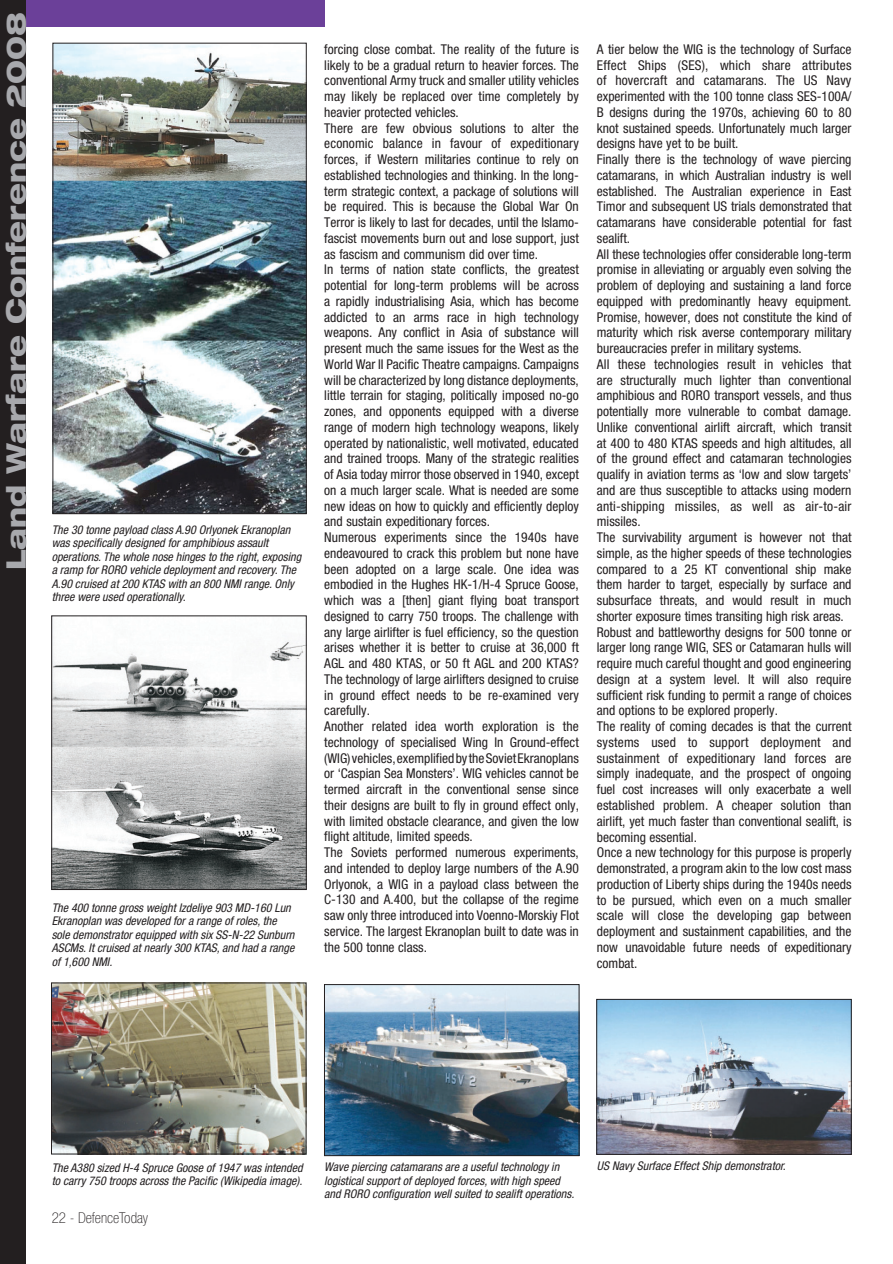
<style>
.page{position:relative;width:893px;height:1264px;background:#fff}
.page>*{position:absolute;margin:0;border:0;box-sizing:border-box;transform-origin:0 0}
.t1{font:800 expanded 27px "Helvetica Neue";color:#a8a9ad}
.t2{font:100 condensed 15px "Helvetica Neue";color:#231f20}
.t3{font:condensed 13.5px/15.8px "Helvetica Neue";color:#231f20}
.t4{font:italic condensed 12px/13.5px "Helvetica Neue";color:#231f20}
</style>
<div class="page">
<div style="left:0;top:0;width:325px;height:26px;background:#6b4099"></div>
<div style="left:0;top:0;width:25px;height:1264px;background:#231f20"></div>
<img style="left:55px;top:45px;width:249px;height:467px">
<div style="left:53px;top:43px;width:253px;height:471px;border:1px solid #231f20"></div>
<img style="left:54px;top:641px;width:250px;height:247px">
<img style="left:326px;top:986px;width:251px;height:168px">
<div style="left:324px;top:984px;width:255px;height:172px;border:1px solid #231f20"></div>
<img style="left:598px;top:1001px;width:251px;height:151px">
<div style="left:596px;top:999px;width:255px;height:155px;border:1px solid #231f20"></div>
<img style="left:53px;top:985px;width:251px;height:167px">
<div style="left:51px;top:983px;width:255px;height:171px;border:1px solid #231f20"></div>
<h1 class="t1" style="left:6px;top:570px;width:560px;rotate:-90deg">Land Warfare Conference 2008</h1>
<p class="t4" style="left:52px;top:523px;width:251px">The 30 tonne payload class A.90 Orlyonek Ekranoplan was specifically designed for amphibious assault operations. The whole nose hinges to the right, exposing a ramp for RORO vehicle deployment and recovery. The A.90 cruised at 200 KTAS with an 800 NMI range. Only three were used operationally.</p>
<p class="t4" style="left:52px;top:902px;width:244px">The 400 tonne gross weight Izdeliye 903 MD-160 Lun Ekranoplan was developed for a range of roles, the sole demonstrator equipped with six SS-N-22 Sunburn ASCMs. It cruised at nearly 300 KTAS, and had a range of 1,600 NMI.</p>
<p class="t3" style="left:324px;top:42px;width:256px">forcing close combat. The reality of the future is likely to be a gradual return to heavier forces. The conventional Army truck and smaller utility vehicles may likely be replaced over time completely by heavier protected vehicles.<br>There are few obvious solutions to alter the economic balance in favour of expeditionary forces, if Western militaries continue to rely on established technologies and thinking. In the long&shy;term strategic context, a package of solutions will be required. This is because the Global War On Terror is likely to last for decades, until the Islamo&shy;fascist movements burn out and lose support, just as fascism and communism did over time.<br>In terms of nation state conflicts, the greatest potential for long-term problems will be across a rapidly industrialising Asia, which has become addicted to an arms race in high technology weapons. Any conflict in Asia of substance will present much the same issues for the West as the World War II Pacific Theatre campaigns. Campaigns will be characterized by long distance deployments, little terrain for staging, politically imposed no-go zones, and opponents equipped with a diverse range of modern high technology weapons, likely operated by nationalistic, well motivated, educated and trained troops. Many of the strategic realities of Asia today mirror those observed in 1940, except on a much larger scale. What is needed are some new ideas on how to quickly and efficiently deploy and sustain expeditionary forces.<br>Numerous experiments since the 1940s have endeavoured to crack this problem but none have been adopted on a large scale. One idea was embodied in the Hughes HK-1/H-4 Spruce Goose, which was a [then] giant flying boat transport designed to carry 750 troops. The challenge with any large airlifter is fuel efficiency, so the question arises whether it is better to cruise at 36,000 ft AGL and 480 KTAS, or 50 ft AGL and 200 KTAS?<br>The technology of large airlifters designed to cruise in ground effect needs to be re-examined very carefully.<br>Another related idea worth exploration is the technology of specialised Wing In Ground-effect (WIG) vehicles, exemplified by the Soviet Ekranoplans or ‘Caspian Sea Monsters’. WIG vehicles cannot be termed aircraft in the conventional sense since their designs are built to fly in ground effect only, with limited obstacle clearance, and given the low flight altitude, limited speeds.<br>The Soviets performed numerous experiments, and intended to deploy large numbers of the A.90<br>Orlyonok, a WIG in a payload class between the C-130 and A.400, but the collapse of the regime saw only three introduced into Voenno-Morskiy Flot service. The largest Ekranoplan built to date was in the 500 tonne class.</p>
<p class="t3" style="left:597px;top:42px;width:256px">A tier below the WIG is the technology of Surface Effect Ships (SES), which share attributes of hovercraft and catamarans. The US Navy experimented with the 100 tonne class SES-100A/ B designs during the 1970s, achieving 60 to 80 knot sustained speeds. Unfortunately much larger designs have yet to be built.<br>Finally there is the technology of wave piercing catamarans, in which Australian industry is well established. The Australian experience in East Timor and subsequent US trials demonstrated that catamarans have considerable potential for fast sealift.<br>All these technologies offer considerable long-term promise in alleviating or arguably even solving the problem of deploying and sustaining a land force equipped with predominantly heavy equipment.<br>Promise, however, does not constitute the kind of maturity which risk averse contemporary military bureaucracies prefer in military systems.<br>All these technologies result in vehicles that are structurally much lighter than conventional amphibious and RORO transport vessels, and thus potentially more vulnerable to combat damage.<br>Unlike conventional airlift aircraft, which transit at 400 to 480 KTAS speeds and high altitudes, all of the ground effect and catamaran technologies qualify in aviation terms as ‘low and slow targets’ and are thus susceptible to attacks using modern anti-shipping missiles, as well as air-to-air missiles.<br>The survivability argument is however not that simple, as the higher speeds of these technologies compared to a 25 KT conventional ship make them harder to target, especially by surface and subsurface threats, and would result in much shorter exposure times transiting high risk areas.<br>Robust and battleworthy designs for 500 tonne or larger long range WIG, SES or Catamaran hulls will require much careful thought and good engineering design at a system level. It will also require sufficient risk funding to permit a range of choices and options to be explored properly.<br>The reality of coming decades is that the current systems used to support deployment and sustainment of expeditionary land forces are simply inadequate, and the prospect of ongoing fuel cost increases will only exacerbate a well established problem. A cheaper solution than airlift, yet much faster than conventional sealift, is becoming essential.<br>Once a new technology for this purpose is properly demonstrated, a program akin to the low cost mass production of Liberty ships during the 1940s needs to be pursued, which even on a much smaller scale will close the developing gap between deployment and sustainment capabilities, and the now unavoidable future needs of expeditionary combat.</p>
<p class="t4" style="left:52px;top:1162px;width:252px">The A380 sized H-4 Spruce Goose of 1947 was intended to carry 750 troops across the Pacific (Wikipedia image).</p>
<p class="t2" style="left:52px;top:1212px;width:98px">22 - DefenceToday</p>
<p class="t4" style="left:324px;top:1161px;width:236px">Wave piercing catamarans are a useful technology in</p>
<p class="t4" style="left:597px;top:1160px;width:190px">US Navy Surface Effect Ship demonstrator.</p>
<p class="t4" style="left:324px;top:1175px;width:251px">logistical support of deployed forces, with high speed and RORO configuration well suited to sealift operations.</p>
</div>
